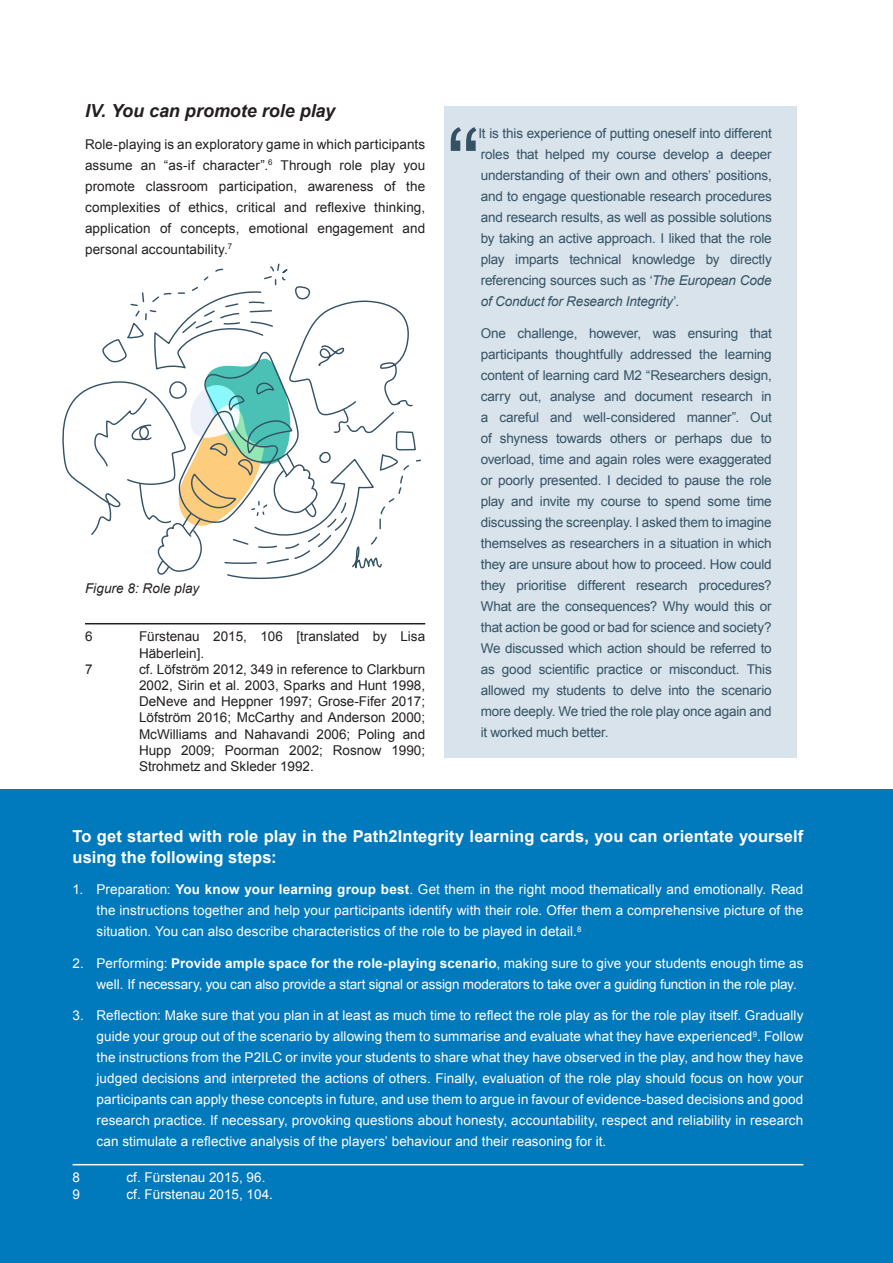
<style>
.page{position:relative;width:893px;height:1263px;background:#fff}
.page>*{position:absolute;margin:0;border:0;box-sizing:border-box;transform-origin:0 0}
.quote_style_1st_para{font:101.55px "Arial";color:#355264}
.Content_section_subh{font:italic 700 18px "Arial";letter-spacing:-.005em;color:#231f20}
.infobox_text_title{font:700 16.5px/21px "Arial";letter-spacing:.005em;color:#fff}
.infobox_numbered_lis{font:13.5px/21px "Arial";letter-spacing:.005em;color:#fff;text-align:justify}
.quote_style_last_par{font:13.5px/21px "Arial";letter-spacing:-.01em;color:#355264;text-align:justify}
.quote_style_1st_para-2{font:13.5px/21px "Arial";letter-spacing:-.015em;color:#355264;text-align:justify}
.Main_text{font:13.5px/21px "Arial";letter-spacing:.005em;color:#231f20;text-align:justify}
.footnotes_no_bar{font:13.5px/16.2px "Arial";color:#231f20;text-align:justify}
.footnotes_bar_above{font:13.5px/16.2px "Arial";color:#231f20}
.infobox_second_footn{font:13.5px "Arial";color:#fff}
.infobox_first_footno{font:13.5px "Arial";color:#fff}
.References_TOC{font:italic 13.5px "Arial";letter-spacing:.01em;color:#231f20}
.s1{font-style:italic}
.s2{font-weight:700}
</style>
<div class="page">
<div style="left:444px;top:106px;width:353px;height:652px;background:#d8e3eb"></div>
<hr style="left:85px;top:623px;width:340px;height:1px;background:#231f20">
<svg style="left:62px;top:263px;width:359px;height:317px"></svg>
<div style="left:0;top:789px;width:893px;height:474px;background:#007abd"></div>
<hr style="left:73px;top:1164px;width:730px;height:1px;background:#fff">
<p class="Content_section_subh" style="left:85px;top:99px;width:252px">IV. You can promote role play</p>
<p class="Main_text" style="left:85px;top:133px;width:342px">Role-playing is an exploratory game in which participants assume an “as-if character”.<sup>6</sup> Through role play you promote classroom participation, awareness of the complexities of ethics, critical and reflexive thinking, application of concepts, emotional engagement and personal accountability.<sup>7</sup></p>
<p class="References_TOC" style="left:85px;top:580px;width:116px">Figure 8: Role play</p>
<p class="footnotes_bar_above" style="left:85px;top:629px;width:9px">6</p>
<p class="footnotes_bar_above" style="left:139px;top:629px;width:288px">Fürstenau 2015, 106 [translated by Lisa<br>Häberlein].</p>
<p class="footnotes_no_bar" style="left:85px;top:661px;width:9px">7</p>
<p class="footnotes_no_bar" style="left:139px;top:661px;width:288px">cf. Löfström 2012, 349 in reference to Clarkburn 2002, Sirin et al. 2003, Sparks and Hunt 1998, DeNeve and Heppner 1997; Grose-Fifer 2017; Löfström 2016; McCarthy and Anderson 2000; McWilliams and Nahavandi 2006; Poling and Hupp 2009; Poorman 2002; Rosnow 1990; Strohmetz and Skleder 1992.</p>
<p class="quote_style_1st_para" style="left:447px;top:99px;width:35px">“</p>
<p class="quote_style_1st_para-2" style="left:478px;top:123px;width:295px">It is this experience of putting oneself into different roles that helped my course develop a deeper understanding of their own and others’ positions, and to engage questionable research procedures and research results, as well as possible solutions by taking an active approach. I liked that the role play imparts technical knowledge by directly referencing sources such as ‘<span class="s1">The European Code of Conduct for Research Integrity</span>’.</p>
<p class="quote_style_last_par" style="left:481px;top:322px;width:293px">One challenge, however, was ensuring that participants thoughtfully addressed the learning content of learning card M2 “Researchers design, carry out, analyse and document research in a careful and well-considered manner”. Out of shyness towards others or perhaps due to overload, time and again roles were exaggerated or poorly presented. I decided to pause the role play and invite my course to spend some time discussing the screenplay. I asked them to imagine themselves as researchers in a situation in which they are unsure about how to proceed. How could they prioritise different research procedures?<br>What are the consequences? Why would this or that action be good or bad for science and society?<br>We discussed which action should be referred to as good scientific practice or misconduct. This allowed my students to delve into the scenario more deeply. We tried the role play once again and it worked much better.</p>
<p class="infobox_text_title" style="left:73px;top:826px;width:732px">To get started with role play in the Path2Integrity learning cards, you can orientate yourself using the following steps:</p>
<p class="infobox_numbered_lis" style="left:97px;top:879px;width:708px;text-indent:-24px">1. Preparation: <span class="s2">You know your learning group best</span>. Get them in the right mood thematically and emotionally. Read the instructions together and help your participants identify with their role. Offer them a comprehensive picture of the situation. You can also describe characteristics of the role to be played in detail.<sup>8</sup></p>
<p class="infobox_numbered_lis" style="left:97px;top:952px;width:708px;text-indent:-24px">2. Performing: <span class="s2">Provide ample space for the role-playing scenario</span>, making sure to give your students enough time as well. If necessary, you can also provide a start signal or assign moderators to take over a guiding function in the role play.</p>
<p class="infobox_numbered_lis" style="left:97px;top:1005px;width:708px;text-indent:-24px">3. Reflection: Make sure that you plan in at least as much time to reflect the role play as for the role play itself. Gradually guide your group out of the scenario by allowing them to summarise and evaluate what they have experienced<sup>9</sup>. Follow the instructions from the P2ILC or invite your students to share what they have observed in the play, and how they have judged decisions and interpreted the actions of others. Finally, evaluation of the role play should focus on how your participants can apply these concepts in future, and use them to argue in favour of evidence-based decisions and good research practice. If necessary, provoking questions about honesty, accountability, respect and reliability in research can stimulate a reflective analysis of the players’ behaviour and their reasoning for it.</p>
<p class="infobox_first_footno" style="left:73px;top:1169px;width:9px">8</p>
<p class="infobox_first_footno" style="left:127px;top:1169px;width:140px">cf. Fürstenau 2015, 96.</p>
<p class="infobox_second_footn" style="left:73px;top:1185px;width:9px">9</p>
<p class="infobox_second_footn" style="left:127px;top:1185px;width:148px">cf. Fürstenau 2015, 104.</p>
</div>
